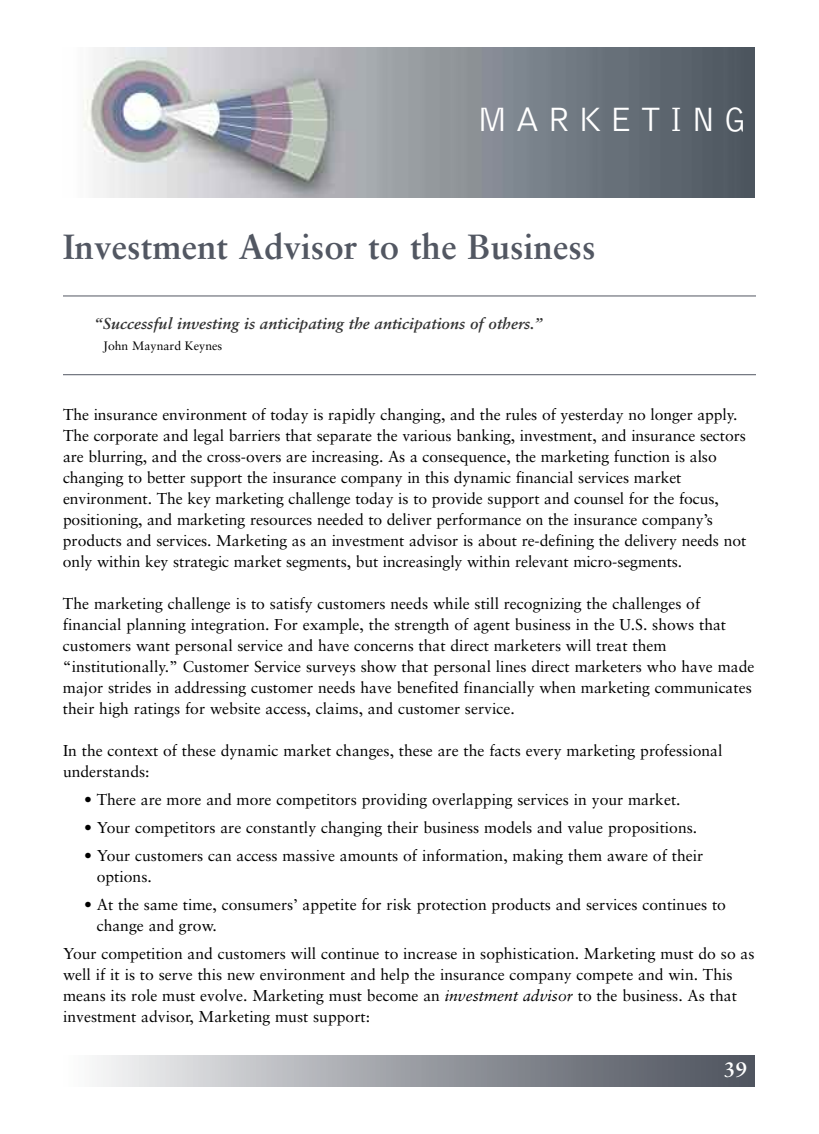
<style>
.page{position:relative;width:819px;height:1134px;background:#fff}
.page>*{position:absolute;margin:0;border:0;box-sizing:border-box;transform-origin:0 0}
.t1{font:700 35px "Sabon";color:#525762}
.t2{font:300 35px "Bell Gothic";letter-spacing:.22em;color:#fff}
.t3{font:700 21px "Sabon";color:#fff}
.t4{font:15.75px/21px "Sabon";color:#000}
.t5{font:italic 700 15.75px "Sabon";color:#333}
.t6{font:12.25px "Sabon";color:#000}
.s1{font-style:italic}
</style>
<div class="page">
<img style="left:83px;top:47px;width:671px;height:150px">
<img style="left:97px;top:1055px;width:657px;height:32px">
<hr style="left:63px;top:296px;width:693px;height:1px;background:#525762">
<hr style="left:63px;top:374px;width:693px;height:1px;background:#525762">
<h1 class="t2" style="left:477px;top:106px;width:272px">MARKETING</h1>
<h1 class="t1" style="left:63px;top:232px;width:534px">Investment Advisor to the Business</h1>
<p class="t5" style="left:94px;top:317px;width:450px">“Successful investing is anticipating the anticipations of others.”</p>
<p class="t6" style="left:103px;top:340px;width:121px">John Maynard Keynes</p>
<p class="t4" style="left:63px;top:405px;width:685px">The insurance environment of today is rapidly changing, and the rules of yesterday no longer apply.<br>The corporate and legal barriers that separate the various banking, investment, and insurance sectors are blurring, and the cross-overs are increasing. As a consequence, the marketing function is also changing to better support the insurance company in this dynamic financial services market environment. The key marketing challenge today is to provide support and counsel for the focus, positioning, and marketing resources needed to deliver performance on the insurance company’s products and services. Marketing as an investment advisor is about re-defining the delivery needs not only within key strategic market segments, but increasingly within relevant micro-segments.</p>
<p class="t4" style="left:63px;top:594px;width:693px">The marketing challenge is to satisfy customers needs while still recognizing the challenges of financial planning integration. For example, the strength of agent business in the U.S. shows that customers want personal service and have concerns that direct marketers will treat them “institutionally.” Customer Service surveys show that personal lines direct marketers who have made major strides in addressing customer needs have benefited financially when marketing communicates their high ratings for website access, claims, and customer service.</p>
<p class="t4" style="left:63px;top:741px;width:661px">In the context of these dynamic market changes, these are the facts every marketing professional understands:</p>
<p class="t4" style="left:84px;top:790px;width:598px">• There are more and more competitors providing overlapping services in your market.</p>
<p class="t4" style="left:84px;top:818px;width:615px">• Your competitors are constantly changing their business models and value propositions.</p>
<p class="t4" style="left:97px;top:846px;width:608px;text-indent:-13px">• Your customers can access massive amounts of information, making them aware of their options.</p>
<p class="t4" style="left:97px;top:895px;width:631px;text-indent:-13px">• At the same time, consumers’ appetite for risk protection products and services continues to change and grow.</p>
<p class="t4" style="left:63px;top:944px;width:693px">Your competition and customers will continue to increase in sophistication. Marketing must do so as well if it is to serve this new environment and help the insurance company compete and win. This means its role must evolve. Marketing must become an <span class="s1">investment advisor</span> to the business. As that investment advisor, Marketing must support:</p>
<h2 class="t3" style="left:724px;top:1061px;width:25px">39</h2>
</div>
